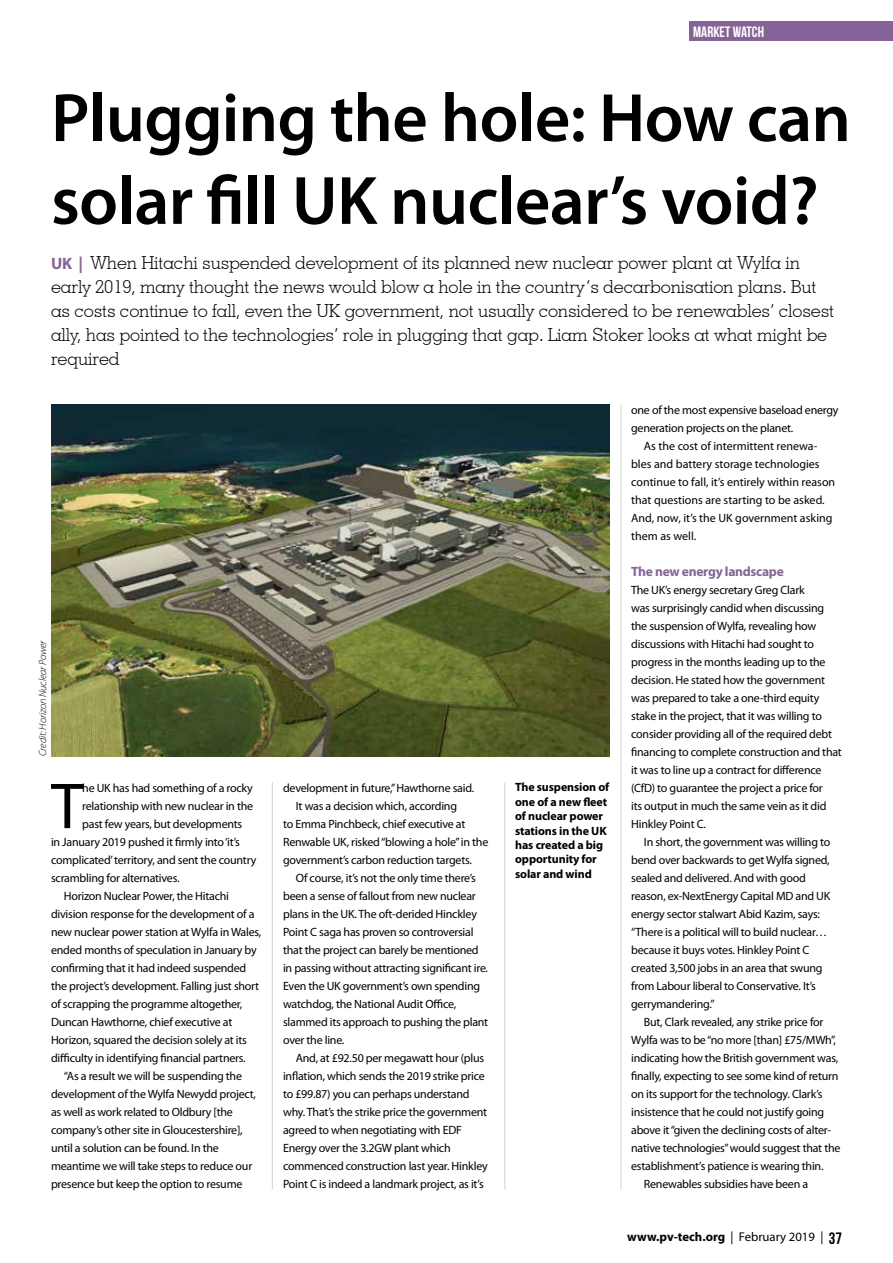
<style>
.page{position:relative;width:893px;height:1263px;background:#fff}
.page>*{position:absolute;margin:0;border:0;box-sizing:border-box;transform-origin:0 0}
.t1{font:600 69px/82.8px "Myriad Pro";letter-spacing:-.01em;color:#000}
.t2{font:65.4px "Myriad Pro";color:#000}
.t3{font:300 18px/24px "Geometric Slab 703 BT";letter-spacing:-.01em;color:#000}
.t4{font:15px "Bebas Neue";color:#fff}
.t5{font:700 13.5px "Myriad Pro";letter-spacing:-.02em;color:#856397}
.t6{font:700 12.75px "Myriad Pro";color:#000}
.t7{font:12px/18px "Myriad Pro";letter-spacing:-.02em;color:#000}
.t8{font:12px "Myriad Pro";color:#000}
.t9{font:700 12px/14.4px "Myriad Pro";letter-spacing:-.01em;color:#000}
.t10{font:italic 300 10.5px "Myriad Pro";letter-spacing:-.01em;color:#000}
.s1{font-family:"Myriad Pro";font-weight:700;font-size:16.5px;color:#856397}
.s2{font-weight:400}
.s3{font-family:"Bebas Neue";font-weight:400;font-size:16.5px}
</style>
<div class="page">
<div style="left:689px;top:21px;width:204px;height:20px;background:#856397"></div>
<hr style="left:272px;top:782px;width:1px;height:407px;background:#d1d3d4">
<hr style="left:504px;top:782px;width:1px;height:407px;background:#d1d3d4">
<hr style="left:621px;top:404px;width:1px;height:785px;background:#d1d3d4">
<img style="left:51px;top:404px;width:559px;height:352px">
<p class="t4" style="left:693px;top:23px;width:72px">MARKET WATCH</p>
<h1 class="t1" style="left:51px;top:75px;width:801px">Plugging the hole: How can solar fill UK nuclear’s void?</h1>
<p class="t3" style="left:51px;top:251px;width:785px"><span class="s1">UK |</span> When Hitachi suspended development of its planned new nuclear power plant at Wylfa in early 2019, many thought the news would blow a hole in the country’s decarbonisation plans. But as costs continue to fall, even the UK government, not usually considered to be renewables’ closest ally, has pointed to the technologies’ role in plugging that gap. Liam Stoker looks at what might be required</p>
<p class="t10" style="left:37px;top:756px;width:117px;rotate:-90deg">Credit: Horizon Nuclear Power</p>
<h2 class="t2" style="left:51px;top:766px;width:34px">T</h2>
<p class="t7" style="left:82px;top:779px;width:172px">he UK has had something of a rocky</p>
<p class="t7" style="left:82px;top:797px;width:172px">relationship with new nuclear in the</p>
<p class="t7" style="left:82px;top:815px;width:162px">past few years, but developments</p>
<p class="t7" style="left:51px;top:833px;width:190px">in January 2019 pushed it firmly into ‘it’s</p>
<p class="t7" style="left:51px;top:851px;width:207px">complicated’ territory, and sent the country</p>
<p class="t7" style="left:51px;top:869px;width:130px">scrambling for alternatives.</p>
<p class="t7" style="left:64px;top:887px;width:167px">Horizon Nuclear Power, the Hitachi</p>
<p class="t7" style="left:51px;top:905px;width:205px">division response for the development of a</p>
<p class="t7" style="left:51px;top:923px;width:212px">new nuclear power station at Wylfa in Wales,</p>
<p class="t7" style="left:51px;top:941px;width:207px">ended months of speculation in January by</p>
<p class="t7" style="left:51px;top:959px;width:197px">confirming that it had indeed suspended</p>
<p class="t7" style="left:51px;top:977px;width:210px">the project’s development. Falling just short</p>
<p class="t7" style="left:51px;top:995px;width:193px">of scrapping the programme altogether,</p>
<p class="t7" style="left:51px;top:1013px;width:183px">Duncan Hawthorne, chief executive at</p>
<p class="t7" style="left:51px;top:1031px;width:197px">Horizon, squared the decision solely at its</p>
<p class="t7" style="left:51px;top:1049px;width:196px">difficulty in identifying financial partners.</p>
<p class="t7" style="left:64px;top:1067px;width:180px">“As a result we will be suspending the</p>
<p class="t7" style="left:51px;top:1085px;width:206px">development of the Wylfa Newydd project,</p>
<p class="t7" style="left:51px;top:1103px;width:183px">as well as work related to Oldbury [the</p>
<p class="t7" style="left:51px;top:1121px;width:193px">company’s other site in Gloucestershire],</p>
<p class="t7" style="left:51px;top:1139px;width:169px">until a solution can be found. In the</p>
<p class="t7" style="left:51px;top:1157px;width:203px">meantime we will take steps to reduce our</p>
<p class="t7" style="left:51px;top:1175px;width:193px">presence but keep the option to resume</p>
<p class="t7" style="left:283px;top:779px;width:193px">development in future,” Hawthorne said.</p>
<p class="t7" style="left:296px;top:797px;width:163px">It was a decision which, according</p>
<p class="t7" style="left:283px;top:815px;width:184px">to Emma Pinchbeck, chief executive at</p>
<p class="t7" style="left:283px;top:833px;width:207px">Renwable UK, risked “blowing a hole” in the</p>
<p class="t7" style="left:283px;top:851px;width:190px">government’s carbon reduction targets.</p>
<p class="t7" style="left:296px;top:869px;width:182px">Of course, it’s not the only time there’s</p>
<p class="t7" style="left:283px;top:887px;width:194px">been a sense of fallout from new nuclear</p>
<p class="t7" style="left:283px;top:905px;width:195px">plans in the UK. The oft-derided Hinckley</p>
<p class="t7" style="left:283px;top:923px;width:192px">Point C saga has proven so controversial</p>
<p class="t7" style="left:283px;top:941px;width:197px">that the project can barely be mentioned</p>
<p class="t7" style="left:283px;top:959px;width:207px">in passing without attracting significant ire.</p>
<p class="t7" style="left:283px;top:977px;width:199px">Even the UK government’s own spending</p>
<p class="t7" style="left:283px;top:995px;width:175px">watchdog, the National Audit Office,</p>
<p class="t7" style="left:283px;top:1013px;width:207px">slammed its approach to pushing the plant</p>
<p class="t7" style="left:283px;top:1031px;width:63px">over the line.</p>
<p class="t7" style="left:296px;top:1049px;width:190px">And, at £92.50 per megawatt hour (plus</p>
<p class="t7" style="left:283px;top:1067px;width:203px">inflation, which sends the 2019 strike price</p>
<p class="t7" style="left:283px;top:1085px;width:188px">to £99.87) you can perhaps understand</p>
<p class="t7" style="left:283px;top:1103px;width:206px">why. That’s the strike price the government</p>
<p class="t7" style="left:283px;top:1121px;width:180px">agreed to when negotiating with EDF</p>
<p class="t7" style="left:283px;top:1139px;width:169px">Energy over the 3.2GW plant which</p>
<p class="t7" style="left:283px;top:1157px;width:206px">commenced construction last year. Hinkley</p>
<p class="t7" style="left:283px;top:1175px;width:202px">Point C is indeed a landmark project, as it’s</p>
<p class="t9" style="left:515px;top:780px;width:96px">The suspension of one of a new fleet of nuclear power stations in the UK has created a big opportunity for solar and wind</p>
<p class="t7" style="left:631px;top:401px;width:209px">one of the most expensive baseload energy</p>
<p class="t7" style="left:631px;top:419px;width:164px">generation projects on the planet.</p>
<p class="t8" style="left:644px;top:439px;width:175px">As the cost of intermittent renewa-</p>
<p class="t8" style="left:631px;top:457px;width:190px">bles and battery storage technologies</p>
<p class="t8" style="left:631px;top:475px;width:206px">continue to fall, it’s entirely within reason</p>
<p class="t8" style="left:631px;top:493px;width:195px">that questions are starting to be asked.</p>
<p class="t8" style="left:631px;top:511px;width:203px">And, now, it’s the UK government asking</p>
<p class="t8" style="left:631px;top:529px;width:67px">them as well.</p>
<p class="t5" style="left:631px;top:563px;width:154px">The new energy landscape</p>
<p class="t7" style="left:631px;top:581px;width:212px">The UK’s energy secretary Greg Clark<br>was surprisingly candid when discussing the suspension of Wylfa, revealing how discussions with Hitachi had sought to progress in the months leading up to the decision. He stated how the government was prepared to take a one-third equity stake in the project, that it was willing to consider providing all of the required debt financing to complete construction and that it was to line up a contract for difference (CfD) to guarantee the project a price for<br>its output in much the same vein as it did Hinkley Point C.</p>
<p class="t7" style="left:631px;top:833px;width:201px;text-indent:13px">In short, the government was willing to bend over backwards to get Wylfa signed, sealed and delivered. And with good reason, ex-NextEnergy Capital MD and UK energy sector stalwart Abid Kazim, says: “There is a political will to build nuclear… because it buys votes. Hinkley Point C created 3,500 jobs in an area that swung from Labour liberal to Conservative. It’s gerrymandering.”</p>
<p class="t7" style="left:644px;top:1013px;width:181px">But, Clark revealed, any strike price for</p>
<p class="t7" style="left:631px;top:1031px;width:206px">Wylfa was to be “no more [than] £75/MWh”,</p>
<p class="t7" style="left:631px;top:1049px;width:209px">indicating how the British government was,</p>
<p class="t7" style="left:631px;top:1067px;width:209px">finally, expecting to see some kind of return</p>
<p class="t7" style="left:631px;top:1085px;width:193px">on its support for the technology. Clark’s</p>
<p class="t7" style="left:631px;top:1103px;width:195px">insistence that he could not justify going</p>
<p class="t7" style="left:631px;top:1121px;width:201px">above it “given the declining costs of alter-</p>
<p class="t7" style="left:631px;top:1139px;width:211px">native technologies” would suggest that the</p>
<p class="t7" style="left:631px;top:1157px;width:194px">establishment’s patience is wearing thin.</p>
<p class="t7" style="left:644px;top:1175px;width:166px">Renewables subsidies have been a</p>
<p class="t6" style="left:627px;top:1229px;width:216px">www.pv-tech.org <span class="s2">| February 2019 |</span> <span class="s3">37</span></p>
</div>
